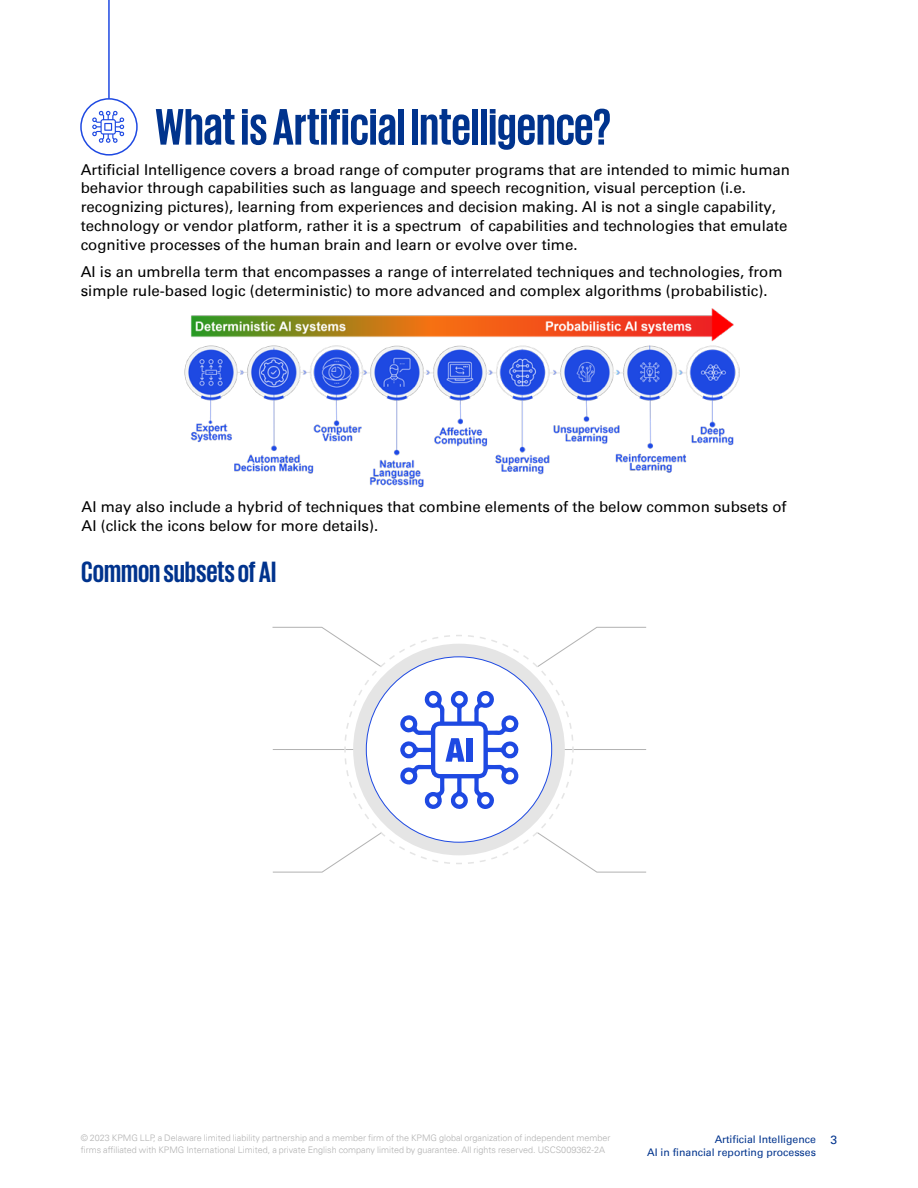
<style>
.page{position:relative;width:918px;height:1188px;background:#fff}
.page>*{position:absolute;margin:0;border:0;box-sizing:border-box;transform-origin:0 0}
.t1{font:700 52.5px "KPMG";color:#00338d}
.t2{font:700 30px "KPMG";color:#00338d}
.t3{font:15px/18.8px "Univers 55 Roman";color:#000}
.t4{font:10.5px/13.5px "Univers 55 Roman";color:#00338d}
.t5{font:300 9px/12px "Univers 45";color:#b2b2b2}
.s1{font-size:12px}
</style>
<div class="page">
<hr style="left:108px;top:0;width:2px;height:99px;background:#1e49e2">
<div style="left:80px;top:98px;width:58px;height:58px;border:2px solid #1e49e2;border-radius:50%"></div>
<svg style="left:92px;top:111px;width:32px;height:32px"></svg>
<svg style="left:272px;top:627px;width:375px;height:246px"></svg>
<svg style="left:344px;top:634px;width:230px;height:231px"></svg>
<img style="left:184px;top:309px;width:556px;height:179px">
<h1 class="t1" style="left:155px;top:100px;width:458px">What is Artificial Intelligence?</h1>
<p class="t3" style="left:81px;top:160px;width:711px">Artificial Intelligence covers a broad range of computer programs that are intended to mimic human behavior through capabilities such as language and speech recognition, visual perception (i.e. recognizing pictures), learning from experiences and decision making. AI is not a single capability, technology or vendor platform, rather it is a spectrum of capabilities and technologies that emulate cognitive processes of the human brain and learn or evolve over time.</p>
<p class="t3" style="left:81px;top:263px;width:703px">AI is an umbrella term that encompasses a range of interrelated techniques and technologies, from simple rule-based logic (deterministic) to more advanced and complex algorithms (probabilistic).</p>
<p class="t3" style="left:82px;top:497px;width:707px">AI may also include a hybrid of techniques that combine elements of the below common subsets of<br>AI (click the icons below for more details).</p>
<h2 class="t2" style="left:81px;top:556px;width:196px">Common subsets of AI</h2>
<p class="t5" style="left:81px;top:1132px;width:531px">© 2023 KPMG LLP, a Delaware limited liability partnership and a member firm of the KPMG global organization of independent member firms affiliated with KPMG International Limited, a private English company limited by guarantee. All rights reserved. USCS009362-2A</p>
<p class="t4" style="left:647px;top:1132px;width:192px;text-indent:68px">Artificial Intelligence <span class="s1">3<br></span>AI in financial reporting processes</p>
</div>
